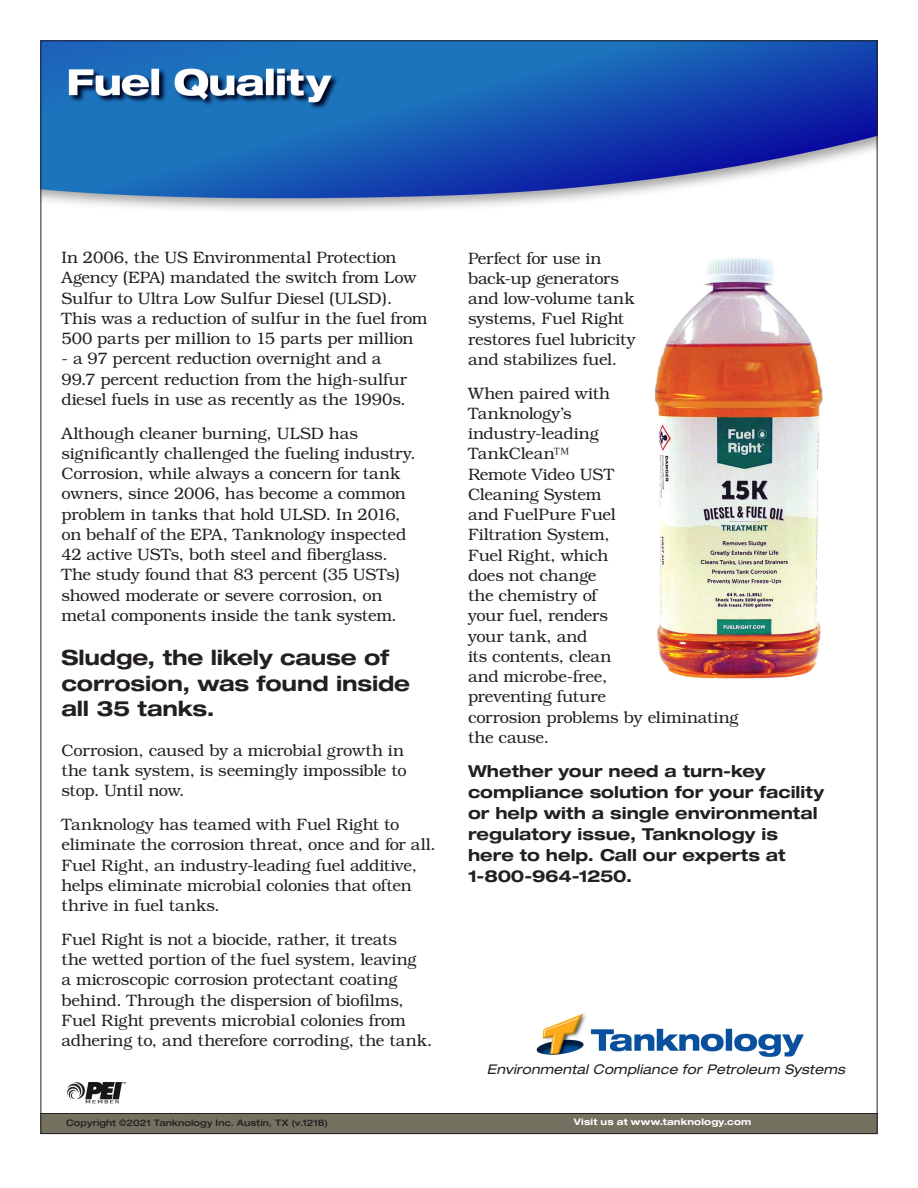
<style>
.page{position:relative;width:918px;height:1188px;background:#fff}
.page>*{position:absolute;margin:0;border:0;box-sizing:border-box;transform-origin:0 0}
.t1{font:700 expanded 21px/25.5px "Helvetica Neue";letter-spacing:-.01em;color:#231f20}
.t2{font:300 16.5px/20.2px "Bookman";letter-spacing:-.01em;color:#231f20}
.t3{font:700 expanded 16.5px/21px "Helvetica Neue LT Std";color:#231f20}
.t4{font:italic expanded 13.35px "Helvetica Neue LT Std";letter-spacing:.01em;color:#231f20}
.t5{font:500 expanded 9px "Helvetica Neue LT Std";letter-spacing:.015em;color:#231f20}
.t6{font:700 expanded 9px "Helvetica Neue LT Std";letter-spacing:.02em;color:#fff}
</style>
<div class="page">
<img style="left:42px;top:42px;width:834px;height:1090px">
<img style="left:531px;top:1007px;width:276px;height:54px">
<img style="left:646px;top:252px;width:188px;height:435px">
<p class="t2" style="left:62px;top:247px;width:367px">In 2006, the US Environmental Protection Agency (EPA) mandated the switch from Low Sulfur to Ultra Low Sulfur Diesel (ULSD).<br>This was a reduction of sulfur in the fuel from 500 parts per million to 15 parts per million</p>
<p class="t2" style="left:62px;top:349px;width:347px">- a 97 percent reduction overnight and a<br>99.7 percent reduction from the high-sulfur diesel fuels in use as recently as the 1990s.</p>
<p class="t2" style="left:62px;top:423px;width:356px">Although cleaner burning, ULSD has significantly challenged the fueling industry.<br>Corrosion, while always a concern for tank owners, since 2006, has become a common problem in tanks that hold ULSD. In 2016, on behalf of the EPA, Tanknology inspected 42 active USTs, both steel and fiberglass.<br>The study found that 83 percent (35 USTs) showed moderate or severe corrosion, on metal components inside the tank system.</p>
<p class="t1" style="left:62px;top:645px;width:350px">Sludge, the likely cause of corrosion, was found inside all 35 tanks.</p>
<p class="t2" style="left:62px;top:740px;width:347px">Corrosion, caused by a microbial growth in the tank system, is seemingly impossible to stop. Until now.</p>
<p class="t2" style="left:62px;top:814px;width:376px">Tanknology has teamed with Fuel Right to eliminate the corrosion threat, once and for all.<br>Fuel Right, an industry-leading fuel additive, helps eliminate microbial colonies that often thrive in fuel tanks.</p>
<p class="t2" style="left:62px;top:929px;width:372px">Fuel Right is not a biocide, rather, it treats<br>the wetted portion of the fuel system, leaving<br>a microscopic corrosion protectant coating behind. Through the dispersion of biofilms, Fuel Right prevents microbial colonies from adhering to, and therefore corroding, the tank.</p>
<p class="t2" style="left:468px;top:248px;width:169px">Perfect for use in back-up generators and low-volume tank systems, Fuel Right restores fuel lubricity and stabilizes fuel.</p>
<p class="t2" style="left:468px;top:383px;width:272px">When paired with<br>Tanknology’s<br>industry-leading<br>TankClean™<br>Remote Video UST<br>Cleaning System<br>and FuelPure Fuel<br>Filtration System,<br>Fuel Right, which<br>does not change<br>the chemistry of<br>your fuel, renders<br>your tank, and<br>its contents, clean<br>and microbe-free,<br>preventing future<br>corrosion problems by eliminating the cause.</p>
<p class="t3" style="left:468px;top:760px;width:358px">Whether your need a turn-key compliance solution for your facility or help with a single environmental regulatory issue, Tanknology is here to help. Call our experts at<br>1-800-964-1250.</p>
<p class="t4" style="left:487px;top:1061px;width:360px">Environmental Compliance for Petroleum Systems</p>
<p class="t5" style="left:66px;top:1117px;width:264px">Copyright ©2021 Tanknology Inc. Austin, TX (v.1218)</p>
<p class="t6" style="left:574px;top:1116px;width:179px">Visit us at www.tanknology.com</p>
</div>
